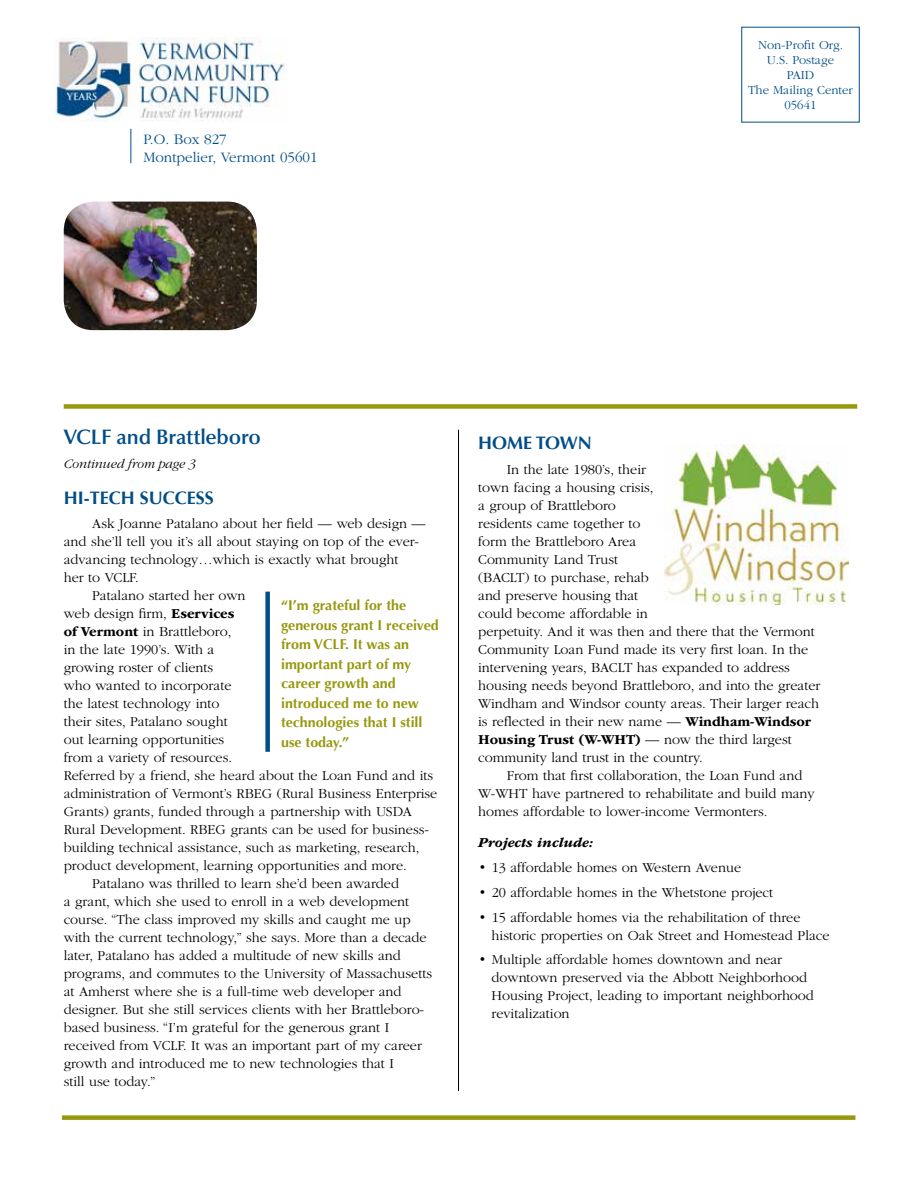
<style>
.page{position:relative;width:918px;height:1188px;background:#fff}
.page>*{position:absolute;margin:0;border:0;box-sizing:border-box;transform-origin:0 0}
.t1{font:600 21px "Optima LT Std";letter-spacing:-.01em;color:#004d87}
.t2{font:700 18px "Optima";color:#004d87}
.t3{font:300 15px/18px "ITC Garamond Std";color:#004d87}
.t4{font:300 14.25px/18px "ITC Garamond Std";color:#000}
.t5{font:700 14.25px/19.5px "Optima";color:#96980d}
.t6{font:italic 700 14.25px "ITC Garamond Std";color:#000}
.t7{font:italic 300 13.5px "ITC Garamond Std";letter-spacing:-.005em;color:#000}
.t8{font:300 12.75px/15px "ITC Garamond Std";color:#004d87;text-align:center}
.s1{font-weight:700}
</style>
<div class="page">
<hr style="left:131px;top:129px;width:1px;height:34px;background:#004d87">
<div style="left:64px;top:404px;width:793px;height:5px;background:#96980d"></div>
<hr style="left:458px;top:430px;width:1px;height:661px;background:#000">
<img style="left:665px;top:444px;width:184px;height:160px">
<div style="left:265px;top:592px;width:5px;height:160px;background:#004d87"></div>
<div style="left:62px;top:1115px;width:793px;height:5px;background:#96980d"></div>
<img style="left:64px;top:202px;width:193px;height:128px">
<img style="left:54px;top:38px;width:233px;height:83px">
<p class="t3" style="left:144px;top:131px;width:176px">P.O. Box 827<br>Montpelier, Vermont 05601</p>
<p class="t8" style="left:748px;top:38px;width:106px">Non-Profit Org.<br>U.S. Postage<br>PAID<br>The Mailing Center<br>05641</p>
<h1 class="t1" style="left:64px;top:424px;width:199px">VCLF and Brattleboro</h1>
<p class="t7" style="left:64px;top:456px;width:134px">Continued from page 3</p>
<p class="t2" style="left:64px;top:487px;width:152px">HI-TECH SUCCESS</p>
<p class="t4" style="left:92px;top:515px;width:335px">Ask Joanne Patalano about her field — web design —</p>
<p class="t4" style="left:64px;top:533px;width:357px">and she’ll tell you it’s all about staying on top of the ever-</p>
<p class="t4" style="left:64px;top:551px;width:336px">advancing technology…which is exactly what brought</p>
<p class="t4" style="left:64px;top:569px;width:77px">her to VCLF.</p>
<p class="t4" style="left:92px;top:587px;width:155px">Patalano started her own</p>
<p class="t4" style="left:64px;top:605px;width:172px">web design firm, <span class="s1">Eservices</span></p>
<p class="t4" style="left:64px;top:623px;width:169px"><span class="s1">of Vermont</span> in Brattleboro,</p>
<p class="t4" style="left:64px;top:641px;width:152px">in the late 1990’s. With a</p>
<p class="t4" style="left:64px;top:659px;width:151px">growing roster of clients</p>
<p class="t4" style="left:64px;top:677px;width:169px">who wanted to incorporate</p>
<p class="t4" style="left:64px;top:695px;width:157px">the latest technology into</p>
<p class="t4" style="left:64px;top:713px;width:165px">their sites, Patalano sought</p>
<p class="t4" style="left:64px;top:731px;width:162px">out learning opportunities</p>
<p class="t4" style="left:64px;top:749px;width:170px">from a variety of resources.</p>
<p class="t4" style="left:64px;top:767px;width:371px">Referred by a friend, she heard about the Loan Fund and its</p>
<p class="t4" style="left:64px;top:785px;width:375px">administration of Vermont’s RBEG (Rural Business Enterprise</p>
<p class="t4" style="left:64px;top:803px;width:350px">Grants) grants, funded through a partnership with USDA</p>
<p class="t4" style="left:64px;top:821px;width:367px">Rural Development. RBEG grants can be used for business-</p>
<p class="t4" style="left:64px;top:839px;width:357px">building technical assistance, such as marketing, research,</p>
<p class="t4" style="left:64px;top:857px;width:345px">product development, learning opportunities and more.</p>
<p class="t4" style="left:92px;top:875px;width:308px">Patalano was thrilled to learn she’d been awarded</p>
<p class="t4" style="left:64px;top:893px;width:347px">a grant, which she used to enroll in a web development</p>
<p class="t4" style="left:64px;top:911px;width:349px">course. “The class improved my skills and caught me up</p>
<p class="t4" style="left:64px;top:929px;width:365px">with the current technology,” she says. More than a decade</p>
<p class="t4" style="left:64px;top:947px;width:339px">later, Patalano has added a multitude of new skills and</p>
<p class="t4" style="left:64px;top:965px;width:370px">programs, and commutes to the University of Massachusetts</p>
<p class="t4" style="left:64px;top:983px;width:339px">at Amherst where she is a full-time web developer and</p>
<p class="t4" style="left:64px;top:1001px;width:362px">designer. But she still services clients with her Brattleboro-</p>
<p class="t4" style="left:64px;top:1019px;width:327px">based business. “I’m grateful for the generous grant I</p>
<p class="t4" style="left:64px;top:1037px;width:360px">received from VCLF. It was an important part of my career</p>
<p class="t4" style="left:64px;top:1055px;width:332px">growth and introduced me to new technologies that I</p>
<p class="t4" style="left:64px;top:1073px;width:93px">still use today.”</p>
<p class="t5" style="left:281px;top:596px;width:159px">“I’m grateful for the generous grant I received from VCLF. It was an important part of my career growth and introduced me to new technologies that I still use today.”</p>
<p class="t2" style="left:478px;top:433px;width:115px">HOME TOWN</p>
<p class="t4" style="left:478px;top:461px;width:344px;text-indent:28px">In the late 1980’s, their<br>town facing a housing crisis,<br>a group of Brattleboro<br>residents came together to<br>form the Brattleboro Area<br>Community Land Trust<br>(BACLT) to purchase, rehab<br>and preserve housing that<br>could become affordable in<br>perpetuity. And it was then and there that the Vermont Community Loan Fund made its very first loan. In the intervening years, BACLT has expanded to address housing needs beyond Brattleboro, and into the greater Windham and Windsor county areas. Their larger reach is reflected in their new name — <span class="s1">Windham-Windsor Housing Trust (W-WHT)</span> — now the third largest community land trust in the country.</p>
<p class="t4" style="left:478px;top:767px;width:338px;text-indent:28px">From that first collaboration, the Loan Fund and<br>W-WHT have partnered to rehabilitate and build many homes affordable to lower-income Vermonters.</p>
<p class="t6" style="left:478px;top:835px;width:117px">Projects include:</p>
<p class="t4" style="left:478px;top:859px;width:265px">• 13 affordable homes on Western Avenue</p>
<p class="t4" style="left:478px;top:884px;width:297px">• 20 affordable homes in the Whetstone project</p>
<p class="t4" style="left:492px;top:908px;width:339px;text-indent:-13px">• 15 affordable homes via the rehabilitation of three historic properties on Oak Street and Homestead Place</p>
<p class="t4" style="left:492px;top:951px;width:324px;text-indent:-13px">• Multiple affordable homes downtown and near downtown preserved via the Abbott Neighborhood Housing Project, leading to important neighborhood revitalization</p>
</div>
